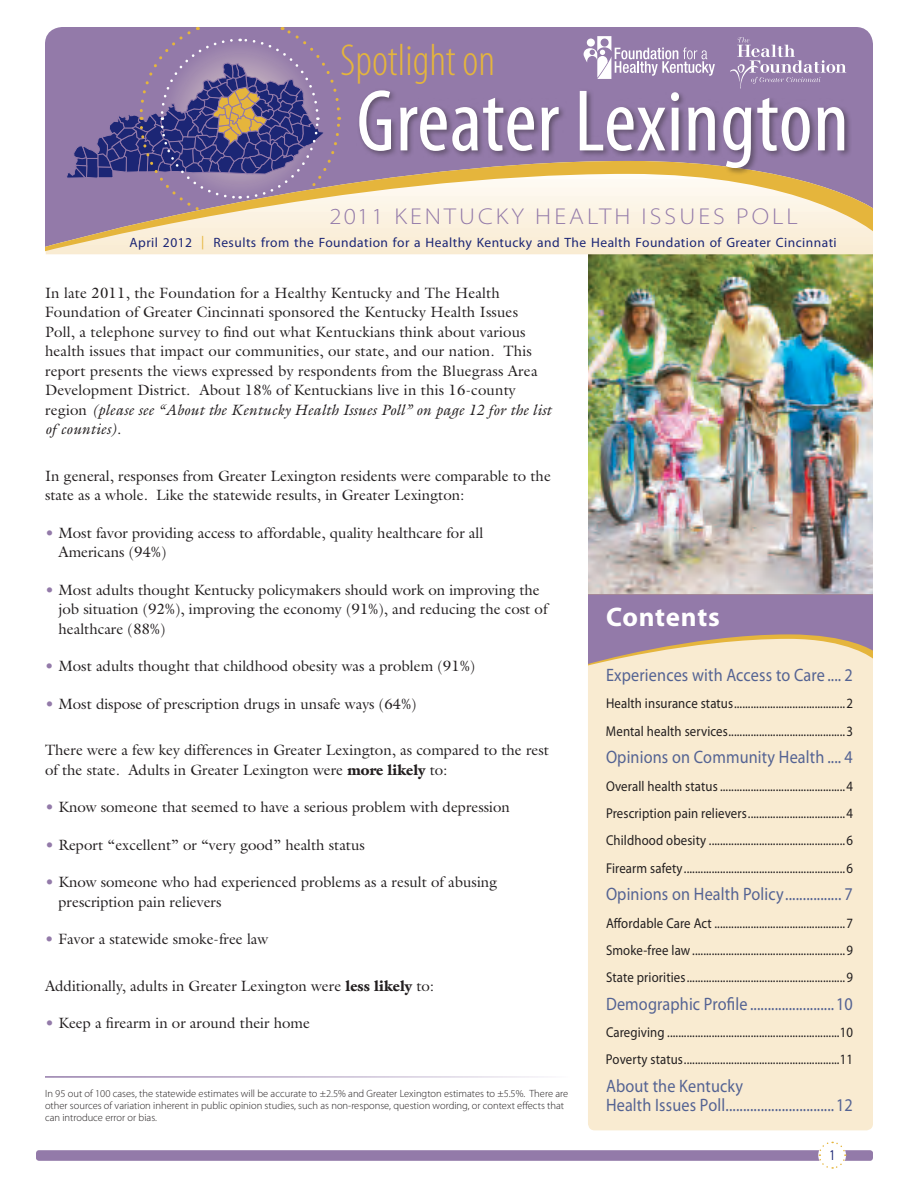
<style>
.page{position:relative;width:918px;height:1188px;background:#fff}
.page>*{position:absolute;margin:0;border:0;box-sizing:border-box;transform-origin:0 0}
.t1{font:condensed 88.2px "Myriad Pro";letter-spacing:.01em;color:#fff}
.t2{font:300 condensed 45px "Myriad Pro";color:#e5b53c}
.t3{font:700 27px "Myriad Pro";letter-spacing:.025em;color:#fff}
.t4{font:300 semi-expanded 22.95px "Myriad Pro";letter-spacing:.135em;color:#937aa9}
.t5{font:18px/18.8px "Myriad Pro";letter-spacing:.01em;color:#546393;scale:.9 1}
.t6{font:15px/19.5px "Galliard Std";color:#231f20}
.t7{font:15px "Myriad Pro";color:#1c2675;scale:.75 1}
.t8{font:14.25px/27.5px "Myriad Pro";letter-spacing:.01em;color:#231f20;scale:.9 1}
.t9{font:13.5px "Myriad Pro";letter-spacing:.035em;color:#1c2675}
.t10{font:300 10.5px/12px "Myriad Pro";color:#231f20}
.s1{color:#e5b53c}
.s2{font-style:italic}
.s3{color:#937aa9}
.s4{font-weight:900}
</style>
<div class="page">
<img style="left:588px;top:254px;width:285px;height:340px">
<div style="left:45px;top:27px;width:828px;height:134px;background:#937aa9"></div>
<svg style="left:66px;top:27px;width:276px;height:134px;background:#7a6998"></svg>
<div style="left:588px;top:598px;width:285px;height:532px;background:#f9ebd1;border-radius:7px"></div>
<svg style="left:588px;top:594px;width:285px;height:71px"></svg>
<div style="left:36px;top:1150px;width:837px;height:11px;background:#937aa9;border-radius:3px"></div>
<svg style="left:818px;top:1141px;width:28px;height:28px"></svg>
<svg style="left:584px;top:36px;width:131px;height:43px"></svg>
<svg style="left:730px;top:37px;width:116px;height:51px;background:#a18cb4"></svg>
<hr style="left:46px;top:251px;width:827px;height:3px;background:#f9ecd2">
<svg style="left:45px;top:161px;width:828px;height:90px;background:#dbcbc1"></svg>
<div style="left:356px;top:88px;width:496px;height:87px;background:#231f20;opacity:.45"></div>
<h2 class="t2" style="left:340px;top:37px;width:157px">Spotlight on</h2>
<h1 class="t1" style="left:356px;top:68px;width:494px">Greater Lexington</h1>
<h3 class="t4" style="left:330px;top:203px;width:470px">2011 KENTUCKY HEALTH ISSUES POLL</h3>
<p class="t9" style="left:130px;top:234px;width:709px">April 2012 <span class="s1">|</span> Results from the Foundation for a Healthy Kentucky and The Health Foundation of Greater Cincinnati</p>
<p class="t6" style="left:45px;top:283px;width:508px">In late 2011, the Foundation for a Healthy Kentucky and The Health Foundation of Greater Cincinnati sponsored the Kentucky Health Issues Poll, a telephone survey to find out what Kentuckians think about various health issues that impact our communities, our state, and our nation. This report presents the views expressed by respondents from the Bluegrass Area Development District. About 18% of Kentuckians live in this 16-county region <span class="s2">(please see “About the Kentucky Health Issues Poll” on page 12 for the list of counties)</span>.</p>
<p class="t6" style="left:45px;top:466px;width:507px">In general, responses from Greater Lexington residents were comparable to the state as a whole. Like the statewide results, in Greater Lexington:</p>
<p class="t6" style="left:58px;top:523px;width:426px;text-indent:-14px"><span class="s3">•</span> Most favor providing access to affordable, quality healthcare for all<br>Americans (94%)</p>
<p class="t6" style="left:58px;top:580px;width:491px;text-indent:-13px"><span class="s3">•</span> Most adults thought Kentucky policymakers should work on improving the job situation (92%), improving the economy (91%), and reducing the cost of healthcare (88%)</p>
<p class="t6" style="left:45px;top:656px;width:432px"><span class="s3">•</span> Most adults thought that childhood obesity was a problem (91%)</p>
<p class="t6" style="left:45px;top:694px;width:373px"><span class="s3">•</span> Most dispose of prescription drugs in unsafe ways (64%)</p>
<p class="t6" style="left:45px;top:740px;width:505px">There were a few key differences in Greater Lexington, as compared to the rest of the state. Adults in Greater Lexington were <span class="s4">more likely</span> to:</p>
<p class="t6" style="left:45px;top:797px;width:467px"><span class="s3">•</span> Know someone that seemed to have a serious problem with depression</p>
<p class="t6" style="left:45px;top:835px;width:321px"><span class="s3">•</span> Report “excellent” or “very good” health status</p>
<p class="t6" style="left:58px;top:872px;width:440px;text-indent:-13px"><span class="s3">•</span> Know someone who had experienced problems as a result of abusing prescription pain relievers</p>
<p class="t6" style="left:45px;top:929px;width:225px"><span class="s3">•</span> Favor a statewide smoke-free law</p>
<p class="t6" style="left:45px;top:976px;width:391px">Additionally, adults in Greater Lexington were <span class="s4">less likely</span> to:</p>
<p class="t6" style="left:45px;top:1013px;width:267px"><span class="s3">•</span> Keep a firearm in or around their home</p>
<p class="t10" style="left:45px;top:1088px;width:525px">In 95 out of 100 cases, the statewide estimates will be accurate to ±2.5% and Greater Lexington estimates to ±5.5%. There are other sources of variation inherent in public opinion studies, such as non-response, question wording, or context effects that can introduce error or bias.</p>
<h3 class="t3" style="left:606px;top:600px;width:115px">Contents</h3>
<p class="t5" style="left:606px;top:665px;width:276px">Experiences with Access to Care .... 2</p>
<p class="t8" style="left:606px;top:690px;width:276px">Health insurance status........................................2<br>Mental health services..........................................3</p>
<p class="t5" style="left:606px;top:747px;width:276px">Opinions on Community Health .... 4</p>
<p class="t8" style="left:606px;top:772px;width:276px;text-align:justify">Overall health status .............................................4<br>Prescription pain relievers...................................4<br>Childhood obesity .................................................6<br>Firearm safety..........................................................6</p>
<p class="t5" style="left:606px;top:884px;width:276px">Opinions on Health Policy................ 7</p>
<p class="t8" style="left:606px;top:909px;width:276px;text-align:justify">Affordable Care Act ...............................................7<br>Smoke-free law.......................................................9<br>State priorities.........................................................9</p>
<p class="t5" style="left:606px;top:994px;width:276px">Demographic Profile ........................10</p>
<p class="t8" style="left:606px;top:1018px;width:276px">Caregiving ..............................................................10<br>Poverty status........................................................11</p>
<p class="t5" style="left:606px;top:1076px;width:276px">About the Kentucky<br>Health Issues Poll...............................12</p>
<p class="t7" style="left:830px;top:1146px;width:9px">1</p>
</div>
